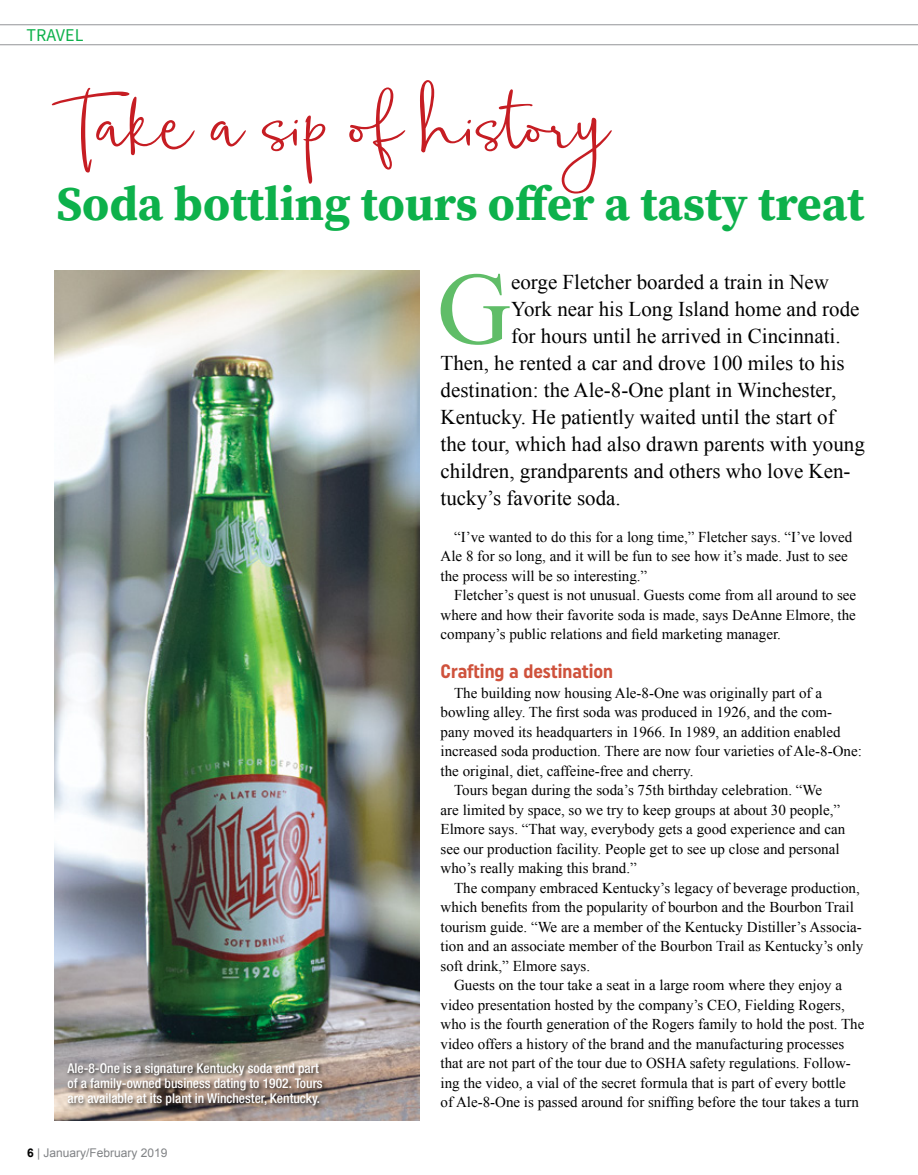
<style>
.page{position:relative;width:918px;height:1175px;background:#fff}
.page>*{position:absolute;margin:0;border:0;box-sizing:border-box;transform-origin:0 0}
.t1{font:117.3px "Musette Script";color:#c61d23;scale:1.14 1}
.t2{font:102.6px "Times New Roman";color:#60bd68}
.t3{font:700 48px "Source Serif Pro";color:#0db14b}
.t4{font:21px "Times New Roman";color:#000}
.t5{font:700 19.5px "Uniform Condensed";color:#cf523c}
.t6{font:18px "Source Sans Pro";color:#0db14b}
.t7{font:15px/19.5px "Times New Roman";color:#000}
.t8{font:500 condensed 13.5px/15px "Helvetica Neue LT Std";color:#fff}
.t9{font:12px "Arial";color:#808285}
.s1{font-weight:700;color:#000}
</style>
<div class="page">
<hr style="left:0;top:44px;width:918px;height:1px;background:#939598">
<hr style="left:0;top:25px;width:918px;height:1px;background:#939598">
<img style="left:54px;top:270px;width:365px;height:850px">
<div style="left:66px;top:1061px;width:262px;height:50px;background:#000;opacity:.75"></div>
<p class="t6" style="left:26px;top:24px;width:58px">TRAVEL</p>
<h1 class="t1" style="left:52px;top:33px;width:491px">Take a sip of history</h1>
<h3 class="t3" style="left:56px;top:171px;width:810px">Soda bottling tours offer a tasty treat</h3>
<p class="t8" style="left:68px;top:1060px;width:257px">Ale-8-One is a signature Kentucky soda and part of a family-owned business dating to 1902. Tours are available at its plant in Winchester, Kentucky.</p>
<p class="t9" style="left:27px;top:1144px;width:142px"><span class="s1">6</span> | January/February 2019</p>
<h2 class="t2" style="left:437px;top:240px;width:76px">G</h2>
<h3 class="t4" style="left:511px;top:268px;width:320px">eorge Fletcher boarded a train in New</h3>
<h3 class="t4" style="left:511px;top:295px;width:350px">York near his Long Island home and rode</h3>
<h3 class="t4" style="left:511px;top:322px;width:331px">for hours until he arrived in Cincinnati.</h3>
<h3 class="t4" style="left:441px;top:349px;width:406px">Then, he rented a car and drove 100 miles to his</h3>
<h3 class="t4" style="left:441px;top:376px;width:397px">destination: the Ale-8-One plant in Winchester,</h3>
<h3 class="t4" style="left:441px;top:403px;width:396px">Kentucky. He patiently waited until the start of</h3>
<h3 class="t4" style="left:441px;top:430px;width:426px">the tour, which had also drawn parents with young</h3>
<h3 class="t4" style="left:441px;top:457px;width:411px">children, grandparents and others who love Ken-</h3>
<h3 class="t4" style="left:441px;top:484px;width:182px">tucky’s favorite soda.</h3>
<p class="t7" style="left:441px;top:527px;width:413px;text-indent:14px">“I’ve wanted to do this for a long time,” Fletcher says. “I’ve loved<br>Ale 8 for so long, and it will be fun to see how it’s made. Just to see the process will be so interesting.”</p>
<p class="t7" style="left:441px;top:585px;width:417px;text-align:justify;text-indent:14px">Fletcher’s quest is not unusual. Guests come from all around to see where and how their favorite soda is made, says DeAnne Elmore, the company’s public relations and field marketing manager.</p>
<h3 class="t5" style="left:441px;top:659px;width:174px">Crafting a destination</h3>
<p class="t7" style="left:454px;top:683px;width:369px">The building now housing Ale-8-One was originally part of a</p>
<p class="t7" style="left:441px;top:702px;width:393px">bowling alley. The first soda was produced in 1926, and the com-</p>
<p class="t7" style="left:441px;top:722px;width:401px">pany moved its headquarters in 1966. In 1989, an addition enabled</p>
<p class="t7" style="left:441px;top:741px;width:423px">increased soda production. There are now four varieties of Ale-8-One:</p>
<p class="t7" style="left:441px;top:761px;width:254px">the original, diet, caffeine-free and cherry.</p>
<p class="t7" style="left:454px;top:780px;width:370px">Tours began during the soda’s 75th birthday celebration. “We</p>
<p class="t7" style="left:441px;top:800px;width:401px">are limited by space, so we try to keep groups at about 30 people,”</p>
<p class="t7" style="left:441px;top:819px;width:406px">Elmore says. “That way, everybody gets a good experience and can</p>
<p class="t7" style="left:441px;top:839px;width:400px">see our production facility. People get to see up close and personal</p>
<p class="t7" style="left:441px;top:858px;width:198px">who’s really making this brand.”</p>
<p class="t7" style="left:454px;top:878px;width:407px">The company embraced Kentucky’s legacy of beverage production,</p>
<p class="t7" style="left:441px;top:897px;width:415px">which benefits from the popularity of bourbon and the Bourbon Trail</p>
<p class="t7" style="left:441px;top:917px;width:423px">tourism guide. “We are a member of the Kentucky Distiller’s Associa-</p>
<p class="t7" style="left:441px;top:936px;width:424px">tion and an associate member of the Bourbon Trail as Kentucky’s only</p>
<p class="t7" style="left:441px;top:956px;width:151px">soft drink,” Elmore says.</p>
<p class="t7" style="left:454px;top:975px;width:389px">Guests on the tour take a seat in a large room where they enjoy a</p>
<p class="t7" style="left:441px;top:995px;width:406px">video presentation hosted by the company’s CEO, Fielding Rogers,</p>
<p class="t7" style="left:441px;top:1014px;width:425px">who is the fourth generation of the Rogers family to hold the post. The</p>
<p class="t7" style="left:441px;top:1033px;width:405px">video offers a history of the brand and the manufacturing processes</p>
<p class="t7" style="left:441px;top:1053px;width:412px">that are not part of the tour due to OSHA safety regulations. Follow-</p>
<p class="t7" style="left:441px;top:1072px;width:407px">ing the video, a vial of the secret formula that is part of every bottle</p>
<p class="t7" style="left:441px;top:1092px;width:420px">of Ale-8-One is passed around for sniffing before the tour takes a turn</p>
</div>
